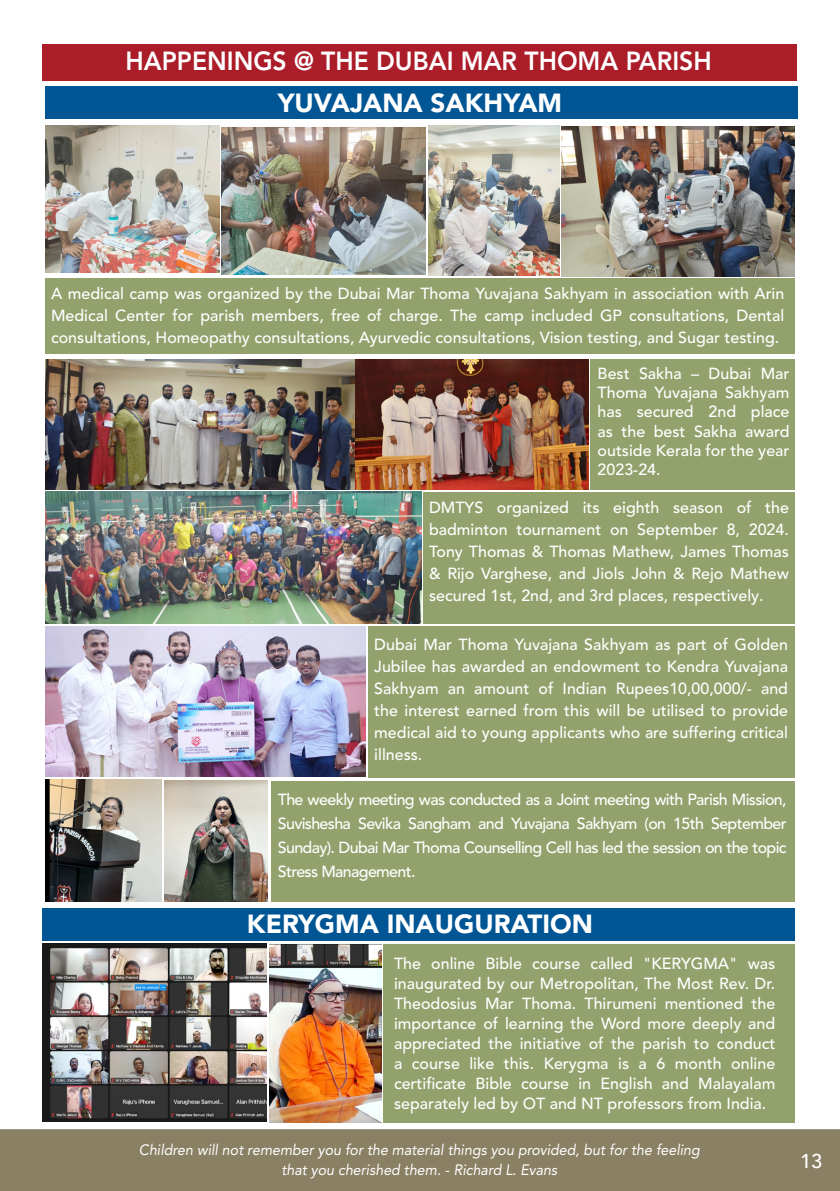
<style>
.page{position:relative;width:840px;height:1191px;background:#fff}
.page>*{position:absolute;margin:0;border:0;box-sizing:border-box;transform-origin:0 0}
.t1{font:900 26px "Avenir LT Pro";color:#fff}
.t2{font:800 26px "Avenir LT Pro";color:#fff;scale:.95 1}
.t3{font:500 16px/22px "Avenir LT Pro";color:#fff;text-align:justify}
.t4{font:italic 15px/20px "Avenir LT Pro";color:#fff;text-align:center;scale:.95 1}
.t5{font:500 14px "Avenir";color:#fff}
</style>
<div class="page">
<div style="left:0;top:1129px;width:839px;height:62px;background:#8a8064"></div>
<div style="left:43px;top:45px;width:753px;height:36px;background:#aa1d29"></div>
<div style="left:45px;top:86px;width:752px;height:33px;background:#005595"></div>
<div style="left:42px;top:908px;width:752px;height:33px;background:#005595"></div>
<img style="left:45px;top:126px;width:175px;height:147px">
<img style="left:222px;top:127px;width:203px;height:147px">
<img style="left:428px;top:126px;width:131px;height:150px">
<img style="left:45px;top:491px;width:376px;height:132px">
<img style="left:561px;top:126px;width:233px;height:151px">
<img style="left:45px;top:359px;width:543px;height:130px">
<img style="left:45px;top:626px;width:320px;height:151px">
<img style="left:42px;top:943px;width:224px;height:178px">
<img style="left:269px;top:944px;width:112px;height:178px">
<img style="left:45px;top:779px;width:116px;height:122px">
<img style="left:164px;top:780px;width:104px;height:121px">
<div style="left:45px;top:278px;width:749px;height:76px;background:#93a16c"></div>
<div style="left:423px;top:492px;width:371px;height:131px;background:#93a16c"></div>
<div style="left:367px;top:626px;width:427px;height:152px;background:#93a16c"></div>
<div style="left:271px;top:781px;width:523px;height:120px;background:#93a16c"></div>
<div style="left:383px;top:944px;width:411px;height:178px;background:#93a16c"></div>
<div style="left:589px;top:359px;width:205px;height:131px;background:#93a16c"></div>
<p class="t2" style="left:125px;top:46px;width:618px">HAPPENINGS @ THE DUBAI MAR THOMA PARISH</p>
<p class="t1" style="left:277px;top:87px;width:286px">YUVAJANA SAKHYAM</p>
<p class="t3" style="left:51px;top:283px;width:734px">A medical camp was organized by the Dubai Mar Thoma Yuvajana Sakhyam in association with Arin Medical Center for parish members, free of charge. The camp included GP consultations, Dental consultations, Homeopathy consultations, Ayurvedic consultations, Vision testing, and Sugar testing.</p>
<p class="t3" style="left:597px;top:364px;width:193px;line-height:19.2px">Best Sakha – Dubai Mar Thoma Yuvajana Sakhyam has secured 2nd place as the best Sakha award outside Kerala for the year 2023-24.</p>
<p class="t3" style="left:429px;top:496px;width:361px">DMTYS organized its eighth season of the badminton tournament on September 8, 2024.<br>Tony Thomas &amp; Thomas Mathew, James Thomas &amp; Rijo Varghese, and Jiols John &amp; Rejo Mathew secured 1st, 2nd, and 3rd places, respectively.</p>
<p class="t3" style="left:374px;top:634px;width:415px">Dubai Mar Thoma Yuvajana Sakhyam as part of Golden Jubilee has awarded an endowment to Kendra Yuvajana Sakhyam an amount of Indian Rupees10,00,000/- and the interest earned from this will be utilised to provide medical aid to young applicants who are suffering critical illness.</p>
<p class="t3" style="left:278px;top:787px;width:510px;line-height:24px">The weekly meeting was conducted as a Joint meeting with Parish Mission, Suvishesha Sevika Sangham and Yuvajana Sakhyam (on 15th September Sunday). Dubai Mar Thoma Counselling Cell has led the session on the topic Stress Management.</p>
<p class="t1" style="left:247px;top:908px;width:347px">KERYGMA INAUGURATION</p>
<p class="t3" style="left:394px;top:954px;width:382px;line-height:20px">The online Bible course called "KERYGMA" was inaugurated by our Metropolitan, The Most Rev. Dr.<br>Theodosius Mar Thoma. Thirumeni mentioned the importance of learning the Word more deeply and appreciated the initiative of the parish to conduct a course like this. Kerygma is a 6 month online certificate Bible course in English and Malayalam separately led by OT and NT professors from India.</p>
<p class="t4" style="left:139px;top:1139px;width:591px">Children will not remember you for the material things you provided, but for the feeling that you cherished them. - Richard L. Evans</p>
<p class="t5" style="left:798px;top:1156px;width:25px">13<sup>13</sup></p>
</div>
